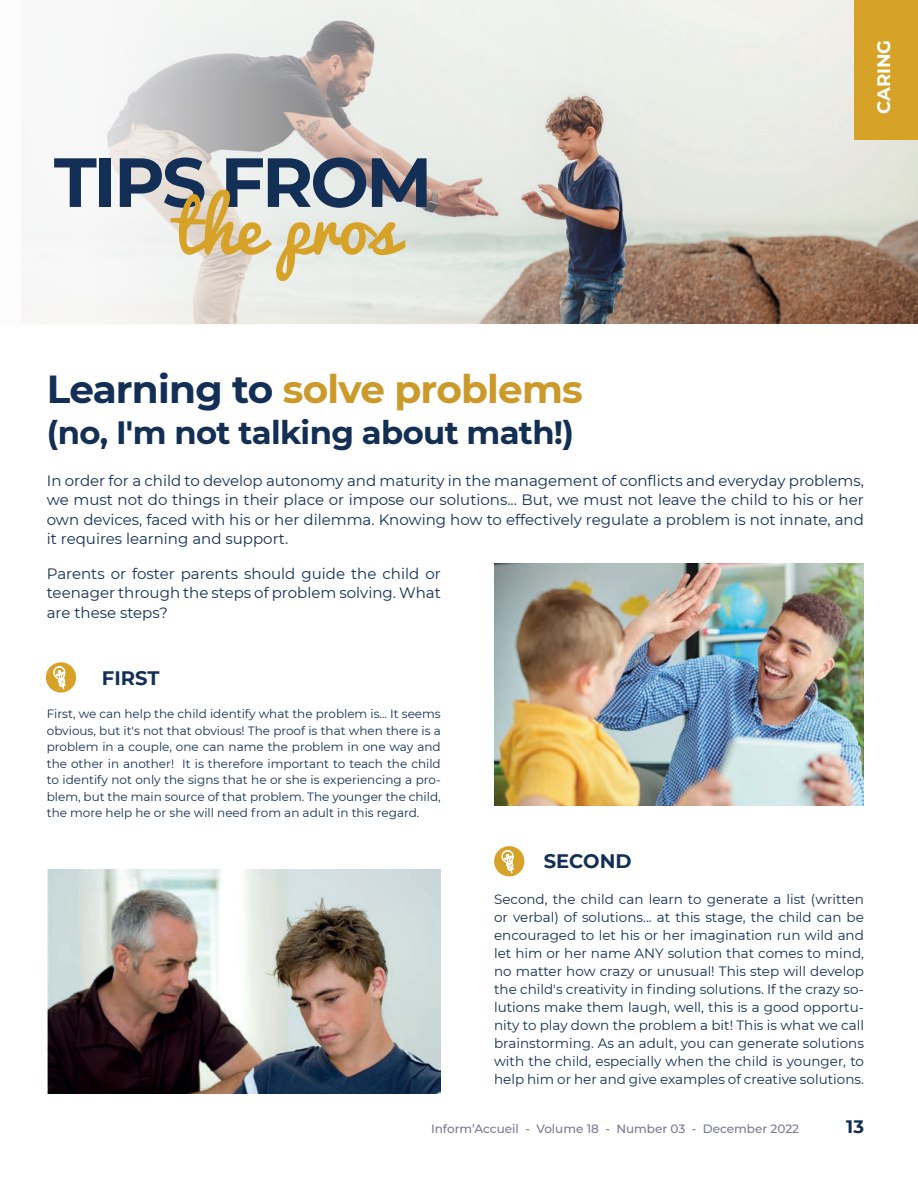
<style>
.page{position:relative;width:918px;height:1188px;background:#fff}
.page>*{position:absolute;margin:0;border:0;box-sizing:border-box;transform-origin:0 0}
.t1{font:700 69.45px "Montserrat";letter-spacing:-.04em;color:#132f55}
.t2{font:69.45px "Pacifico";color:#d6a227}
.t3{font:700 39px "Montserrat";letter-spacing:-.02em;color:#cb9a2a}
.t4{font:700 32.25px "Montserrat";letter-spacing:-.02em;color:#132f53}
.t5{font:700 19.5px "Montserrat";color:#132f55}
.t6{font:700 18px "Montserrat";color:#fff}
.t7{font:700 18px "Montserrat";color:#132f55}
.t8{font:15px/19.5px "Montserrat";color:#132f55;text-align:justify}
.t9{font:13.5px/18px "Montserrat";color:#132f55;text-align:justify}
.t10{font:12px/16.5px "Montserrat";color:#132f55;text-align:justify}
.t11{font:500 12px "Montserrat";color:#757993}
.s1{color:#132f55}
</style>
<div class="page">
<img style="left:676px;top:0;width:242px;height:324px">
<svg style="left:21px;top:0;width:655px;height:324px"></svg>
<img style="left:47px;top:870px;width:394px;height:224px">
<img style="left:494px;top:564px;width:370px;height:242px">
<div style="left:46px;top:662px;width:30px;height:31px;background:#d6a227;border-radius:50%"></div>
<svg style="left:54px;top:663px;width:11px;height:27px"></svg>
<div style="left:494px;top:846px;width:30px;height:30px;background:#d6a227;border-radius:50%"></div>
<svg style="left:502px;top:847px;width:12px;height:28px"></svg>
<div style="left:855px;top:0;width:63px;height:139px;background:#d6a227"></div>
<h1 class="t1" style="left:54px;top:132px;width:380px">TIPS FROM</h1>
<h1 class="t2" style="left:173px;top:190px;width:226px">the pros</h1>
<h3 class="t6" style="left:871px;top:114px;width:76px;rotate:-90deg">CARING</h3>
<h2 class="t3" style="left:47px;top:361px;width:538px"><span class="s1">Learning to</span> solve problems</h2>
<h3 class="t4" style="left:47px;top:409px;width:529px">(no, I'm not talking about math!)</h3>
<p class="t8" style="left:47px;top:470px;width:819px">In order for a child to develop autonomy and maturity in the management of conflicts and everyday problems, we must not do things in their place or impose our solutions... But, we must not leave the child to his or her own devices, faced with his or her dilemma. Knowing how to effectively regulate a problem is not innate, and it requires learning and support.</p>
<p class="t8" style="left:47px;top:563px;width:396px">Parents or foster parents should guide the child or teenager through the steps of problem solving. What are these steps?</p>
<h3 class="t5" style="left:102px;top:664px;width:59px">FIRST</h3>
<p class="t10" style="left:47px;top:705px;width:395px">First, we can help the child identify what the problem is... It seems obvious, but it's not that obvious! The proof is that when there is a problem in a couple, one can name the problem in one way and the other in another! It is therefore important to teach the child to identify not only the signs that he or she is experiencing a pro&shy;blem, but the main source of that problem. The younger the child, the more help he or she will need from an adult in this regard.</p>
<h3 class="t5" style="left:544px;top:847px;width:89px">SECOND</h3>
<p class="t9" style="left:494px;top:889px;width:371px">Second, the child can learn to generate a list (written or verbal) of solutions... at this stage, the child can be encouraged to let his or her imagination run wild and let him or her name ANY solution that comes to mind, no matter how crazy or unusual! This step will develop the child's creativity in finding solutions. If the crazy so&shy;lutions make them laugh, well, this is a good opportu&shy;nity to play down the problem a bit! This is what we call brainstorming. As an adult, you can generate solutions with the child, especially when the child is younger, to help him or her and give examples of creative solutions.</p>
<p class="t11" style="left:431px;top:1120px;width:370px">Inform’Accueil - Volume 18 - Number 03 - December 2022</p>
<h3 class="t7" style="left:846px;top:1114px;width:19px">13</h3>
</div>
